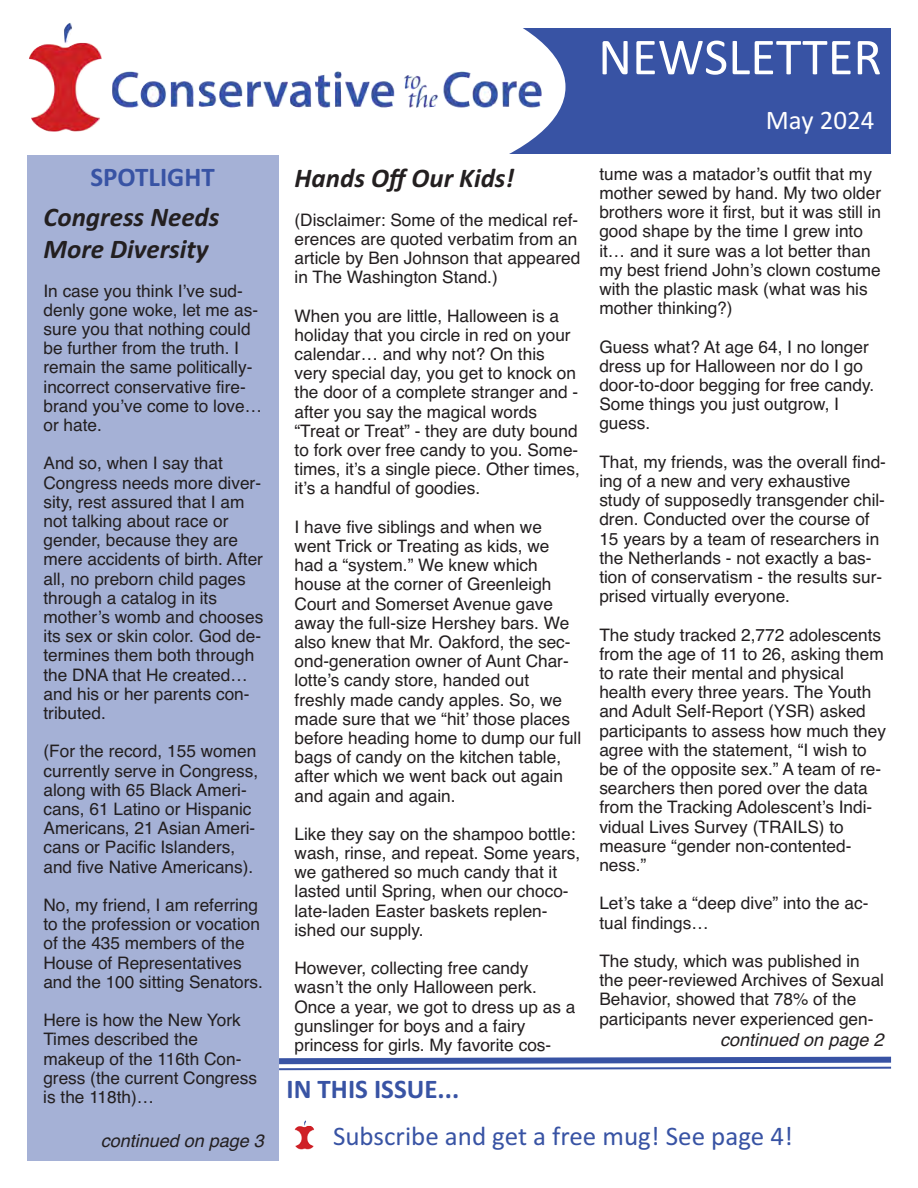
<style>
.page{position:relative;width:918px;height:1188px;background:#fff}
.page>*{position:absolute;margin:0;border:0;box-sizing:border-box;transform-origin:0 0}
.t1{font:52.5px "Calibri";color:#fff}
.t2{font:italic 700 27px/32.4px "Calibri";color:#231f20}
.t3{font:27px "Calibri";color:#3853a4}
.t4{font:700 27px "Calibri";color:#3853a4}
.t5{font:27px "Calibri";color:#fff}
.t6{font:italic 18px "Helvetica";color:#231f20}
.t7{font:17.25px/19.2px "Helvetica";color:#231f20}
</style>
<div class="page">
<img style="left:295px;top:1120px;width:19px;height:30px">
<svg style="left:279px;top:1056px;width:613px;height:15px"></svg>
<div style="left:27px;top:28px;width:864px;height:126px;background:#3853a4"></div>
<svg style="left:27px;top:28px;width:539px;height:126px;fill:#fff"></svg>
<img style="left:29px;top:23px;width:513px;height:109px">
<div style="left:27px;top:155px;width:252px;height:1006px;background:#a5b1d6"></div>
<h2 class="t4" style="left:90px;top:161px;width:126px">SPOTLIGHT</h2>
<h2 class="t2" style="left:44px;top:200px;width:177px">Congress Needs<br>More Diversity</h2>
<p class="t7" style="left:44px;top:281px;width:220px">In case you think I’ve sud&shy;denly gone woke, let me as&shy;sure you that nothing could be further from the truth. I remain the same politically&shy;incorrect conservative fire&shy;brand you’ve come to love… or hate.</p>
<p class="t7" style="left:44px;top:454px;width:221px">And so, when I say that<br>Congress needs more diver&shy;sity, rest assured that I am not talking about race or gender, because they are mere accidents of birth. After all, no preborn child pages through a catalog in its mother’s womb and chooses its sex or skin color. God de&shy;termines them both through the DNA that He created… and his or her parents con&shy;tributed.</p>
<p class="t7" style="left:43px;top:742px;width:216px">(For the record, 155 women currently serve in Congress, along with 65 Black Ameri&shy;cans, 61 Latino or Hispanic<br>Americans, 21 Asian Ameri&shy;cans or Pacific Islanders, and five Native Americans).</p>
<p class="t7" style="left:43px;top:895px;width:221px">No, my friend, I am referring to the profession or vocation of the 435 members of the<br>House of Representatives and the 100 sitting Senators.</p>
<p class="t7" style="left:43px;top:1011px;width:215px">Here is how the New York<br>Times described the makeup of the 116th Con&shy;gress (the current Congress is the 118th)…</p>
<p class="t6" style="left:101px;top:1130px;width:165px">continued on page 3</p>
<h2 class="t2" style="left:295px;top:162px;width:221px">Hands Off Our Kids!</h2>
<p class="t7" style="left:295px;top:210px;width:287px">(Disclaimer: Some of the medical ref&shy;erences are quoted verbatim from an article by Ben Johnson that appeared in The Washington Stand.)</p>
<p class="t7" style="left:295px;top:306px;width:287px">When you are little, Halloween is a holiday that you circle in red on your calendar… and why not? On this very special day, you get to knock on the door of a complete stranger and - after you say the magical words “Treat or Treat” - they are duty bound to fork over free candy to you. Some&shy;times, it’s a single piece. Other times, it’s a handful of goodies.</p>
<p class="t7" style="left:295px;top:517px;width:288px">I have five siblings and when we went Trick or Treating as kids, we had a “system.” We knew which house at the corner of Greenleigh<br>Court and Somerset Avenue gave away the full-size Hershey bars. We also knew that Mr. Oakford, the sec&shy;ond-generation owner of Aunt Char&shy;lotte’s candy store, handed out freshly made candy apples. So, we made sure that we “hit’ those places before heading home to dump our full bags of candy on the kitchen table, after which we went back out again and again and again.</p>
<p class="t7" style="left:294px;top:824px;width:287px">Like they say on the shampoo bottle: wash, rinse, and repeat. Some years, we gathered so much candy that it lasted until Spring, when our choco&shy;late-laden Easter baskets replen&shy;ished our supply.</p>
<p class="t7" style="left:294px;top:959px;width:282px">However, collecting free candy wasn’t the only Halloween perk.<br>Once a year, we got to dress up as a gunslinger for boys and a fairy princess for girls. My favorite cos-</p>
<h1 class="t1" style="left:598px;top:25px;width:285px">NEWSLETTER</h1>
<h2 class="t5" style="left:766px;top:104px;width:110px">May 2024</h2>
<p class="t7" style="left:599px;top:164px;width:283px">tume was a matador’s outfit that my mother sewed by hand. My two older brothers wore it first, but it was still in good shape by the time I grew into it… and it sure was a lot better than my best friend John’s clown costume with the plastic mask (what was his mother thinking?)</p>
<p class="t7" style="left:599px;top:337px;width:276px">Guess what? At age 64, I no longer dress up for Halloween nor do I go door-to-door begging for free candy.<br>Some things you just outgrow, I guess.</p>
<p class="t7" style="left:599px;top:452px;width:288px">That, my friends, was the overall find&shy;ing of a new and very exhaustive study of supposedly transgender chil&shy;dren. Conducted over the course of 15 years by a team of researchers in the Netherlands - not exactly a bas&shy;tion of conservatism - the results sur&shy;prised virtually everyone.</p>
<p class="t7" style="left:599px;top:625px;width:288px">The study tracked 2,772 adolescents from the age of 11 to 26, asking them to rate their mental and physical health every three years. The Youth and Adult Self-Report (YSR) asked participants to assess how much they agree with the statement, “I wish to be of the opposite sex.” A team of re&shy;searchers then pored over the data from the Tracking Adolescent’s Indi&shy;vidual Lives Survey (TRAILS) to measure “gender non-contented&shy;ness.”</p>
<p class="t7" style="left:599px;top:894px;width:271px">Let’s take a “deep dive” into the ac&shy;tual findings…</p>
<p class="t7" style="left:599px;top:951px;width:286px">The study, which was published in the peer-reviewed Archives of Sexual Behavior, showed that 78% of the participants never experienced gen-</p>
<p class="t6" style="left:720px;top:1029px;width:165px">continued on page 2</p>
<h2 class="t4" style="left:287px;top:1073px;width:174px">IN THIS ISSUE...</h2>
<h2 class="t3" style="left:333px;top:1119px;width:461px">Subscribe and get a free mug! See page 4!</h2>
</div>
